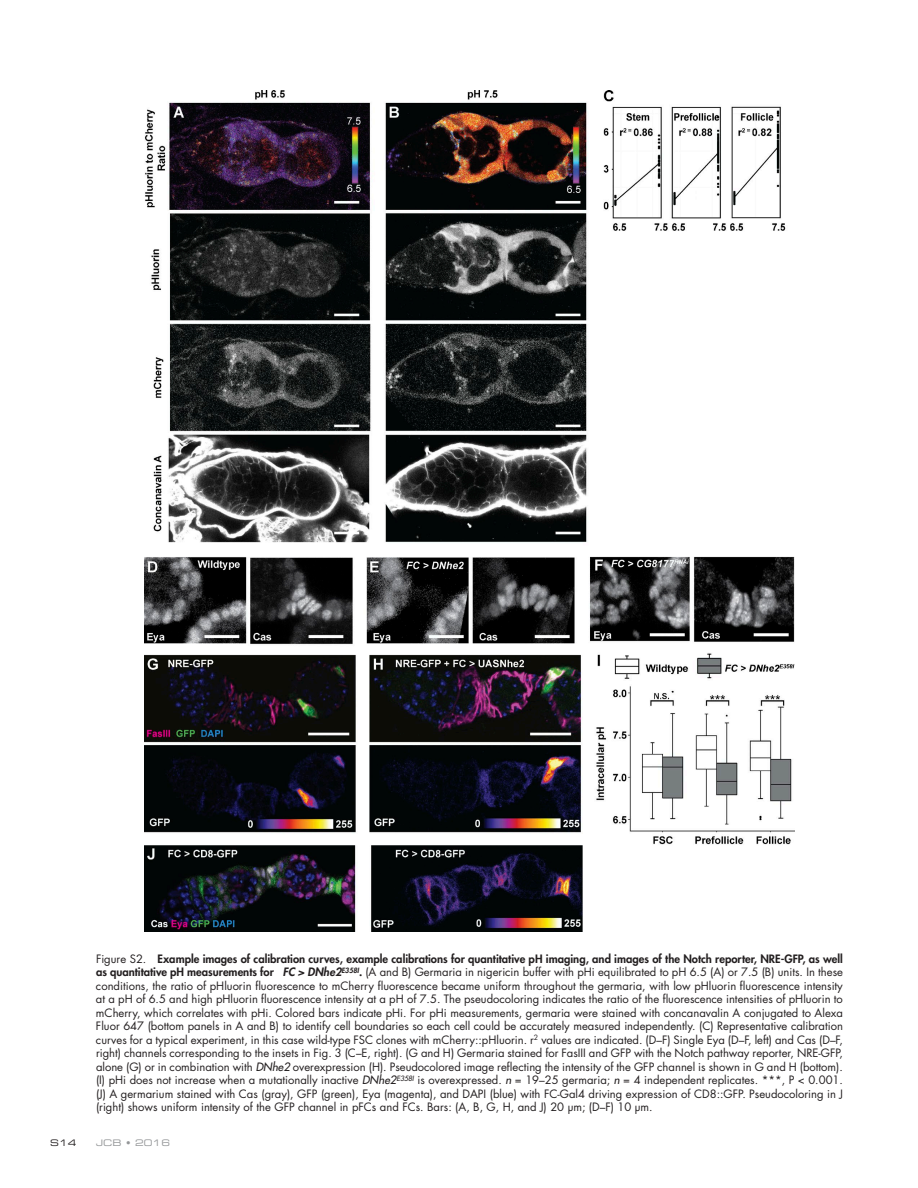
<style>
.page{position:relative;width:918px;height:1188px;background:#fff}
.page>*{position:absolute;margin:0;border:0;box-sizing:border-box;transform-origin:0 0}
.t1{font:11.25px/13.5px "Futura Std";color:#231f20;text-align:justify}
.t2{font:9px "Eurostile LT Std Ex 2";letter-spacing:.01em;color:#949698}
.t3{font:9px "Eurostile LT Std Ex 2";color:#231f20}
.s1{font-weight:800}
.s2{font-weight:800;font-style:italic}
.s3{font-weight:500;font-style:italic}
</style>
<div class="page">
<img style="left:145px;top:90px;width:649px;height:841px">
<p class="t1" style="left:96px;top:952px;width:749px">Figure S2. <span class="s1">Example images of calibration curves, example calibrations for quantitative pH imaging, and images of the Notch reporter, NRE-GFP, as well as quantitative pH measurements for</span> <span class="s2">FC &gt; DNhe2</span><sup>E358I</sup><span class="s1">.</span> (A and B) Germaria in nigericin buffer with pHi equilibrated to pH 6.5 (A) or 7.5 (B) units. In these conditions, the ratio of pHluorin fluorescence to mCherry fluorescence became uniform throughout the germaria, with low pHluorin fluorescence intensity at a pH of 6.5 and high pHluorin fluorescence intensity at a pH of 7.5. The pseudocoloring indicates the ratio of the fluorescence intensities of pHluorin to mCherry, which correlates with pHi. Colored bars indicate pHi. For pHi measurements, germaria were stained with concanavalin A conjugated to Alexa Fluor 647 (bottom panels in A and B) to identify cell boundaries so each cell could be accurately measured independently. (C) Representative calibration curves for a typical experiment, in this case wild-type FSC clones with mCherry::pHluorin. r<sup>2</sup> values are indicated. (D–F) Single Eya (D–F, left) and Cas (D–F, right) channels corresponding to the insets in Fig. 3 (C–E, right). (G and H) Germaria stained for FasIII and GFP with the Notch pathway reporter, NRE-GFP, alone (G) or in combination with <span class="s3">DNhe2</span> overexpression (H). Pseudocolored image reflecting the intensity of the GFP channel is shown in G and H (bottom). (I) pHi does not increase when a mutationally inactive <span class="s3">DNhe2</span><sup>E358I</sup> is overexpressed. <span class="s3">n</span> = 19–25 germaria; <span class="s3">n</span> = 4 independent replicates. ***, P &lt; 0.001. (J) A germarium stained with Cas (gray), GFP (green), Eya (magenta), and DAPI (blue) with FC-Gal4 driving expression of CD8::GFP. Pseudocoloring in J (right) shows uniform intensity of the GFP channel in pFCs and FCs. Bars: (A, B, G, H, and J) 20 µm; (D–F) 10 µm.</p>
<p class="t3" style="left:50px;top:1136px;width:28px">S14</p>
<p class="t2" style="left:96px;top:1136px;width:76px">JCB • 2016</p>
</div>
